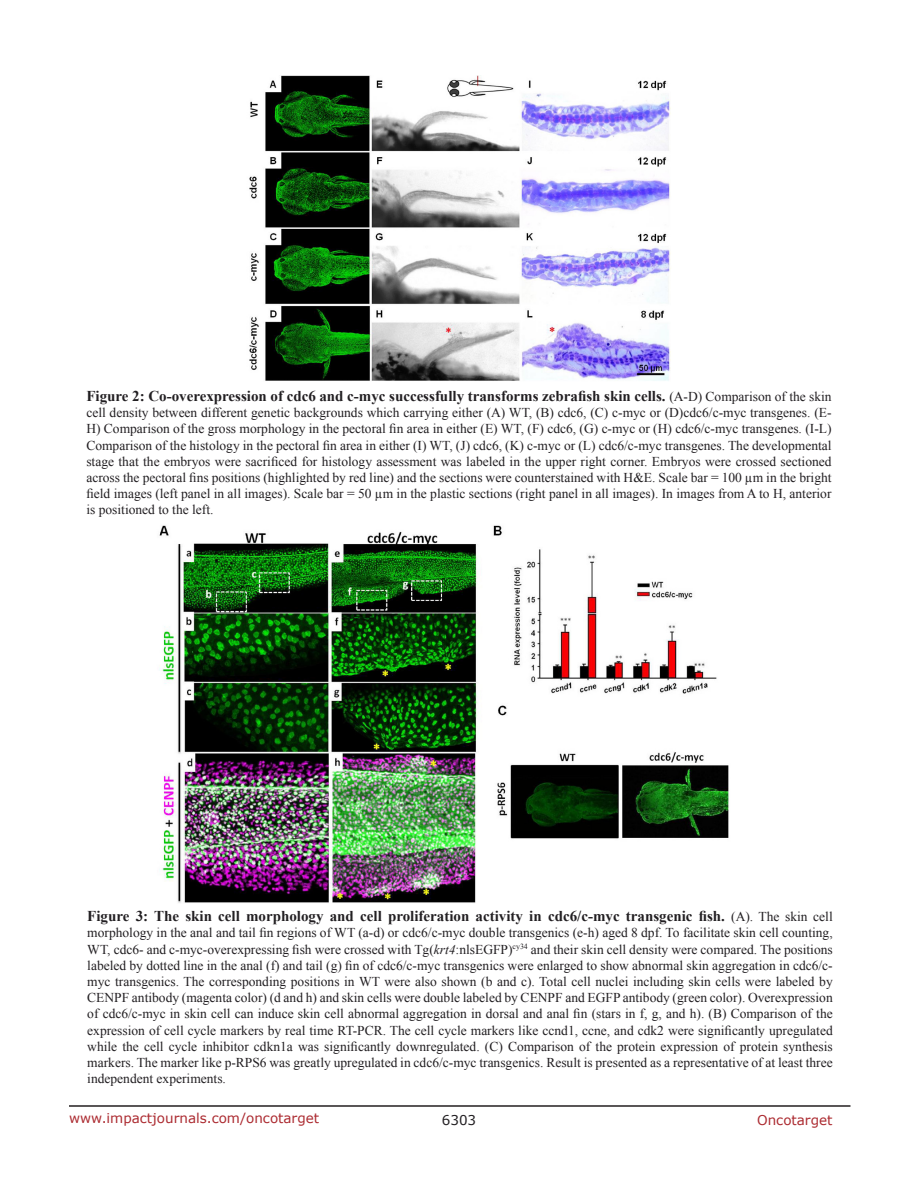
<style>
.page{position:relative;width:918px;height:1188px;background:#fff}
.page>*{position:absolute;margin:0;border:0;box-sizing:border-box;transform-origin:0 0}
.FigureText{font:700 15px "Times New Roman";color:#221f22}
.FigureText-2{font:13.5px/16.2px "Times New Roman";color:#221f22;text-align:justify}
.t1{font:13.5px "Verdana";color:#ac2b31}
.t2{font:13.5px "Verdana";color:#221f22}
.s1{font-weight:400;font-size:13.5px}
.s2{font-style:italic}
</style>
<div class="page">
<hr style="left:69px;top:1105px;width:781px;height:2px;background:#231f20">
<img style="left:249px;top:76px;width:422px;height:305px">
<img style="left:159px;top:525px;width:570px;height:378px">
<p class="FigureText" style="left:86px;top:385px;width:747px">Figure 2: Co-overexpression of cdc6 and c-myc successfully transforms zebrafish skin cells. <span class="s1">(A-D) Comparison of the skin</span></p>
<p class="FigureText-2" style="left:86px;top:404px;width:747px">cell density between different genetic backgrounds which carrying either (A) WT, (B) cdc6, (C) c-myc or (D)cdc6/c-myc transgenes. (E-H) Comparison of the gross morphology in the pectoral fin area in either (E) WT, (F) cdc6, (G) c-myc or (H) cdc6/c-myc transgenes. (I-L)<br>Comparison of the histology in the pectoral fin area in either (I) WT, (J) cdc6, (K) c-myc or (L) cdc6/c-myc transgenes. The developmental stage that the embryos were sacrificed for histology assessment was labeled in the upper right corner. Embryos were crossed sectioned across the pectoral fins positions (highlighted by red line) and the sections were counterstained with H&amp;E. Scale bar = 100 µm in the bright field images (left panel in all images). Scale bar = 50 µm in the plastic sections (right panel in all images). In images from A to H, anterior is positioned to the left.</p>
<p class="FigureText" style="left:87px;top:905px;width:747px">Figure 3: The skin cell morphology and cell proliferation activity in cdc6/c-myc transgenic fish. <span class="s1">(A). The skin cell</span></p>
<p class="FigureText-2" style="left:87px;top:924px;width:747px">morphology in the anal and tail fin regions of WT (a-d) or cdc6/c-myc double transgenics (e-h) aged 8 dpf. To facilitate skin cell counting, WT, cdc6- and c-myc-overexpressing fish were crossed with Tg(<span class="s2">krt4</span>:nlsEGFP)<sup>cy34</sup> and their skin cell density were compared. The positions labeled by dotted line in the anal (f) and tail (g) fin of cdc6/c-myc transgenics were enlarged to show abnormal skin aggregation in cdc6/c&shy;myc transgenics. The corresponding positions in WT were also shown (b and c). Total cell nuclei including skin cells were labeled by CENPF antibody (magenta color) (d and h) and skin cells were double labeled by CENPF and EGFP antibody (green color). Overexpression of cdc6/c-myc in skin cell can induce skin cell abnormal aggregation in dorsal and anal fin (stars in f, g, and h). (B) Comparison of the expression of cell cycle markers by real time RT-PCR. The cell cycle markers like ccnd1, ccne, and cdk2 were significantly upregulated while the cell cycle inhibitor cdkn1a was significantly downregulated. (C) Comparison of the protein expression of protein synthesis markers. The marker like p-RPS6 was greatly upregulated in cdc6/c-myc transgenics. Result is presented as a representative of at least three independent experiments.</p>
<p class="t1" style="left:69px;top:1109px;width:252px">www.impactjournals.com/oncotarget</p>
<p class="t2" style="left:442px;top:1111px;width:36px">6303</p>
<p class="t1" style="left:757px;top:1111px;width:77px">Oncotarget</p>
</div>
